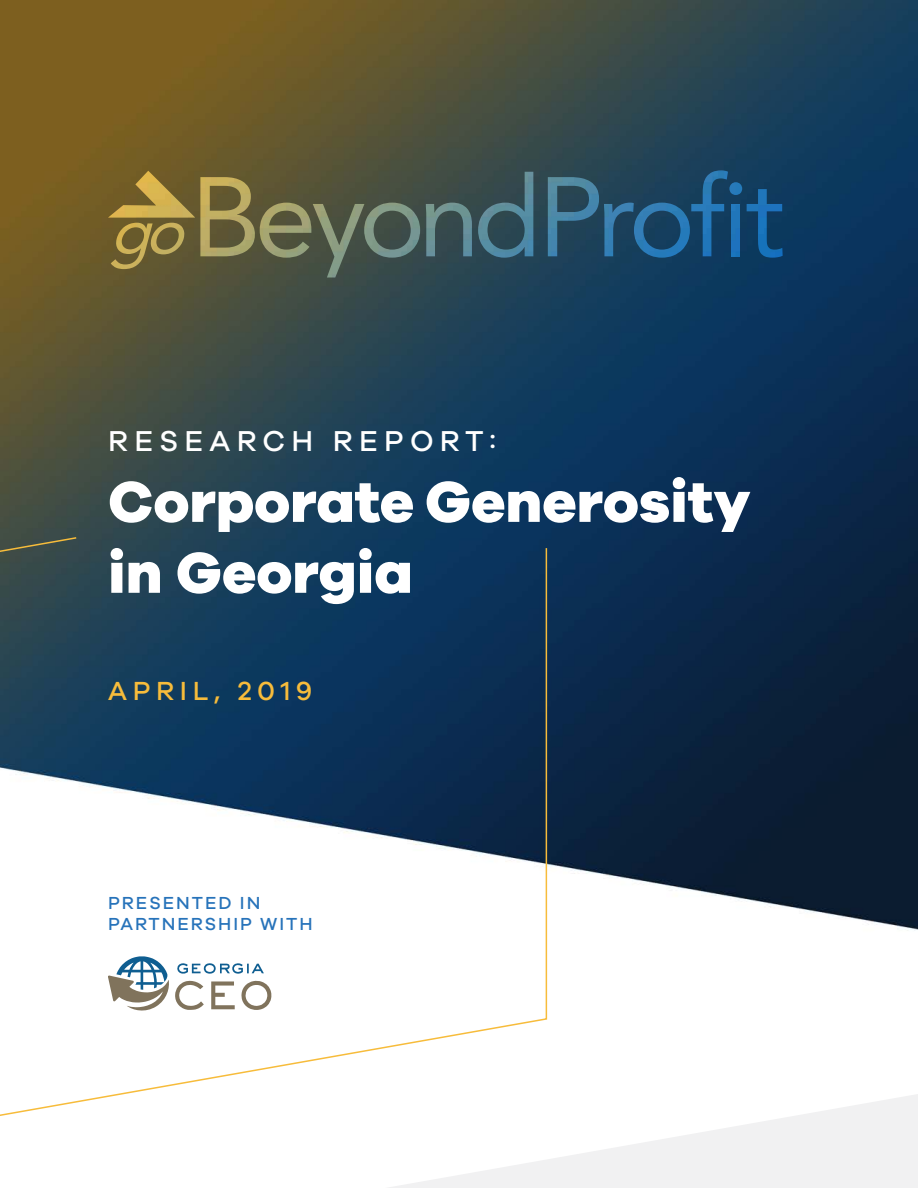
<style>
.page{position:relative;width:918px;height:1188px;background:#fff}
.page>*{position:absolute;margin:0;border:0;box-sizing:border-box;transform-origin:0 0}
.t1{font:800 59.4px/70.9px "Galano Grotesque";color:#fff}
.t2{font:500 29.7px "Galano Grotesque";letter-spacing:.21em;color:#fff}
.t3{font:500 27px "Galano Grotesque";letter-spacing:.21em;color:#f7bc3b}
.t4{font:500 18px/21.6px "Galano Grotesque";letter-spacing:.11em;color:#2773ba}
</style>
<div class="page">
<img style="left:0;top:0;width:918px;height:931px">
<svg style="left:389px;top:1094px;width:529px;height:94px;fill:#f1f1f2"></svg>
<svg style="left:108px;top:171px;width:312px;height:107px;background:#6d6945"></svg>
<svg style="left:426px;top:203px;width:46px;height:53px;background:#4d6a6d"></svg>
<svg style="left:478px;top:172px;width:55px;height:86px;background:#3e606c"></svg>
<svg style="left:548px;top:170px;width:235px;height:88px;background:#205175"></svg>
<svg style="left:0;top:536px;width:548px;height:647px"></svg>
<p class="t2" style="left:108px;top:423px;width:389px">RESEARCH REPORT:</p>
<p class="t1" style="left:108px;top:464px;width:644px">Corporate Generosity in Georgia</p>
<p class="t3" style="left:108px;top:674px;width:206px">APRIL, 2019</p>
<p class="t4" style="left:108px;top:891px;width:206px">PRESENTED IN<br>PARTNERSHIP WITH</p>
</div>
